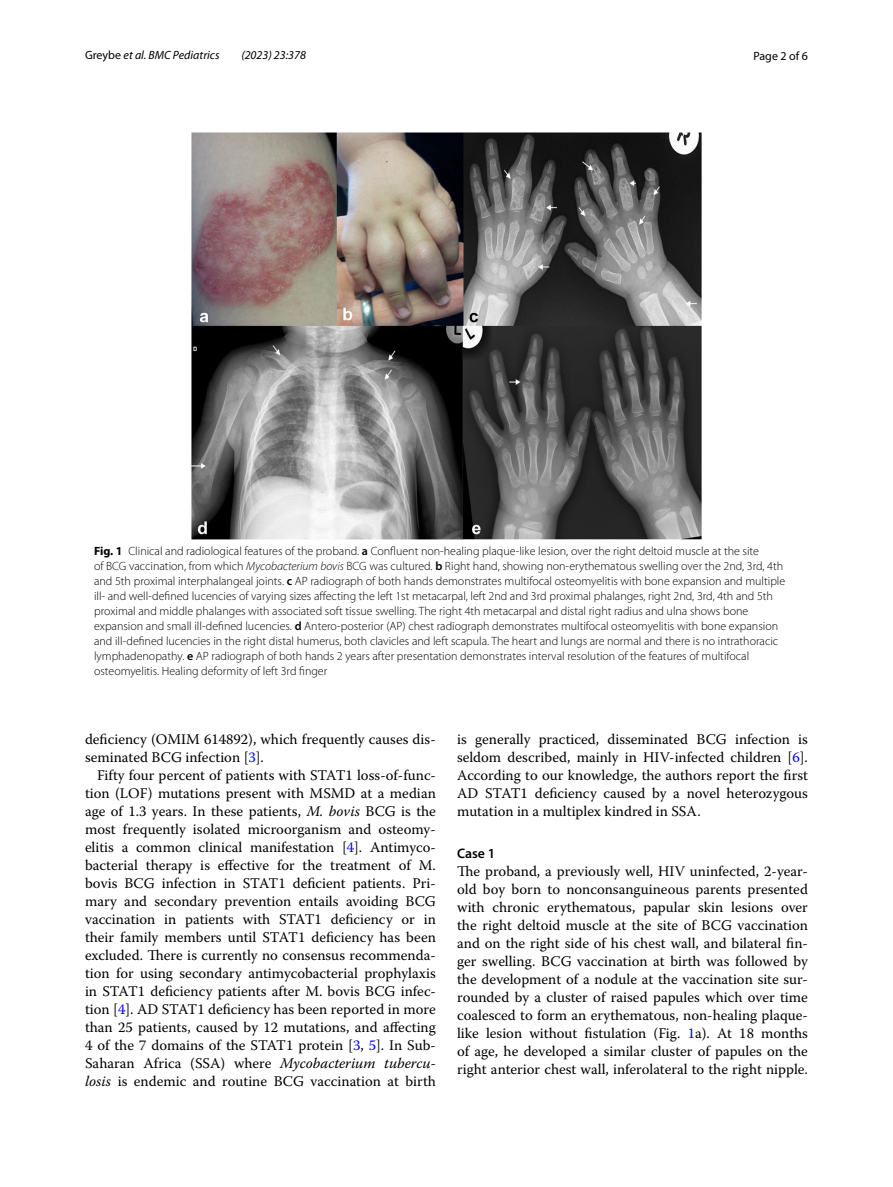
<style>
.page{position:relative;width:893px;height:1187px;background:#fff}
.page>*{position:absolute;margin:0;border:0;box-sizing:border-box;transform-origin:0 0}
.t1{font:14.7px/18px "Warnock Pro";color:#000;text-align:justify}
.t2{font:600 13.8px "Myriad Pro";color:#000}
.t3{font:300 12px/15px "Myriad Pro";color:#000}
.t4{font:italic 12px "Myriad Pro";color:#000}
.t5{font:12px "Myriad Pro";color:#000}
.s1{font-style:normal}
.s2{font-weight:700}
.s3{font-weight:600}
.s4{font-style:italic}
.s5{color:#00f}
</style>
<div class="page">
<img style="left:191px;top:133px;width:511px;height:406px">
<p class="t4" style="left:85px;top:48px;width:136px"><span class="s1">Greybe</span> et al. BMC Pediatrics</p>
<p class="t4" style="left:241px;top:48px;width:66px">(2023) 23:378</p>
<p class="t5" style="left:753px;top:48px;width:56px">Page 2 of 6</p>
<p class="t3" style="left:94px;top:543px;width:693px"><span class="s2">Fig. 1</span> Clinical and radiological features of the proband. <span class="s3">a</span> Confluent non-healing plaque-like lesion, over the right deltoid muscle at the site<br>of BCG vaccination, from which <span class="s4">Mycobacterium bovis</span> BCG was cultured. <span class="s3">b</span> Right hand, showing non-erythematous swelling over the 2nd, 3rd, 4th and 5th proximal interphalangeal joints. <span class="s3">c</span> AP radiograph of both hands demonstrates multifocal osteomyelitis with bone expansion and multiple ill- and well-defined lucencies of varying sizes affecting the left 1st metacarpal, left 2nd and 3rd proximal phalanges, right 2nd, 3rd, 4th and 5th proximal and middle phalanges with associated soft tissue swelling. The right 4th metacarpal and distal right radius and ulna shows bone expansion and small ill-defined lucencies. <span class="s3">d</span> Antero-posterior (AP) chest radiograph demonstrates multifocal osteomyelitis with bone expansion and ill-defined lucencies in the right distal humerus, both clavicles and left scapula. The heart and lungs are normal and there is no intrathoracic lymphadenopathy. <span class="s3">e</span> AP radiograph of both hands 2 years after presentation demonstrates interval resolution of the features of multifocal osteomyelitis. Healing deformity of left 3rd finger</p>
<p class="t1" style="left:85px;top:729px;width:352px">deficiency (OMIM 614892), which frequently causes dis&shy;seminated BCG infection [<span class="s5">3</span>].</p>
<p class="t1" style="left:85px;top:765px;width:352px;text-indent:12px">Fifty four percent of patients with STAT1 loss-of-func&shy;tion (LOF) mutations present with MSMD at a median age of 1.3 years. In these patients, <span class="s4">M. bovis</span> BCG is the most frequently isolated microorganism and osteomy&shy;elitis a common clinical manifestation [<span class="s5">4</span>]. Antimyco&shy;bacterial therapy is effective for the treatment of M. bovis BCG infection in STAT1 deficient patients. Pri&shy;mary and secondary prevention entails avoiding BCG vaccination in patients with STAT1 deficiency or in their family members until STAT1 deficiency has been excluded. There is currently no consensus recommenda&shy;tion for using secondary antimycobacterial prophylaxis in STAT1 deficiency patients after M. bovis BCG infec&shy;tion [<span class="s5">4</span>]. AD STAT1 deficiency has been reported in more than 25 patients, caused by 12 mutations, and affecting 4 of the 7 domains of the STAT1 protein [<span class="s5">3</span>, <span class="s5">5</span>]. In Sub-Saharan Africa (SSA) where <span class="s4">Mycobacterium tubercu&shy;losis</span> is endemic and routine BCG vaccination at birth</p>
<p class="t1" style="left:457px;top:729px;width:352px">is generally practiced, disseminated BCG infection is seldom described, mainly in HIV-infected children [<span class="s5">6</span>].<br>According to our knowledge, the authors report the first AD STAT1 deficiency caused by a novel heterozygous mutation in a multiplex kindred in SSA.</p>
<p class="t2" style="left:457px;top:844px;width:40px">Case 1</p>
<p class="t1" style="left:457px;top:861px;width:352px">The proband, a previously well, HIV uninfected, 2-year&shy;old boy born to nonconsanguineous parents presented with chronic erythematous, papular skin lesions over the right deltoid muscle at the site of BCG vaccination and on the right side of his chest wall, and bilateral fin&shy;ger swelling. BCG vaccination at birth was followed by the development of a nodule at the vaccination site sur&shy;rounded by a cluster of raised papules which over time coalesced to form an erythematous, non-healing plaque&shy;like lesion without fistulation (Fig. <span class="s5">1</span>a). At 18 months of age, he developed a similar cluster of papules on the right anterior chest wall, inferolateral to the right nipple.</p>
</div>
